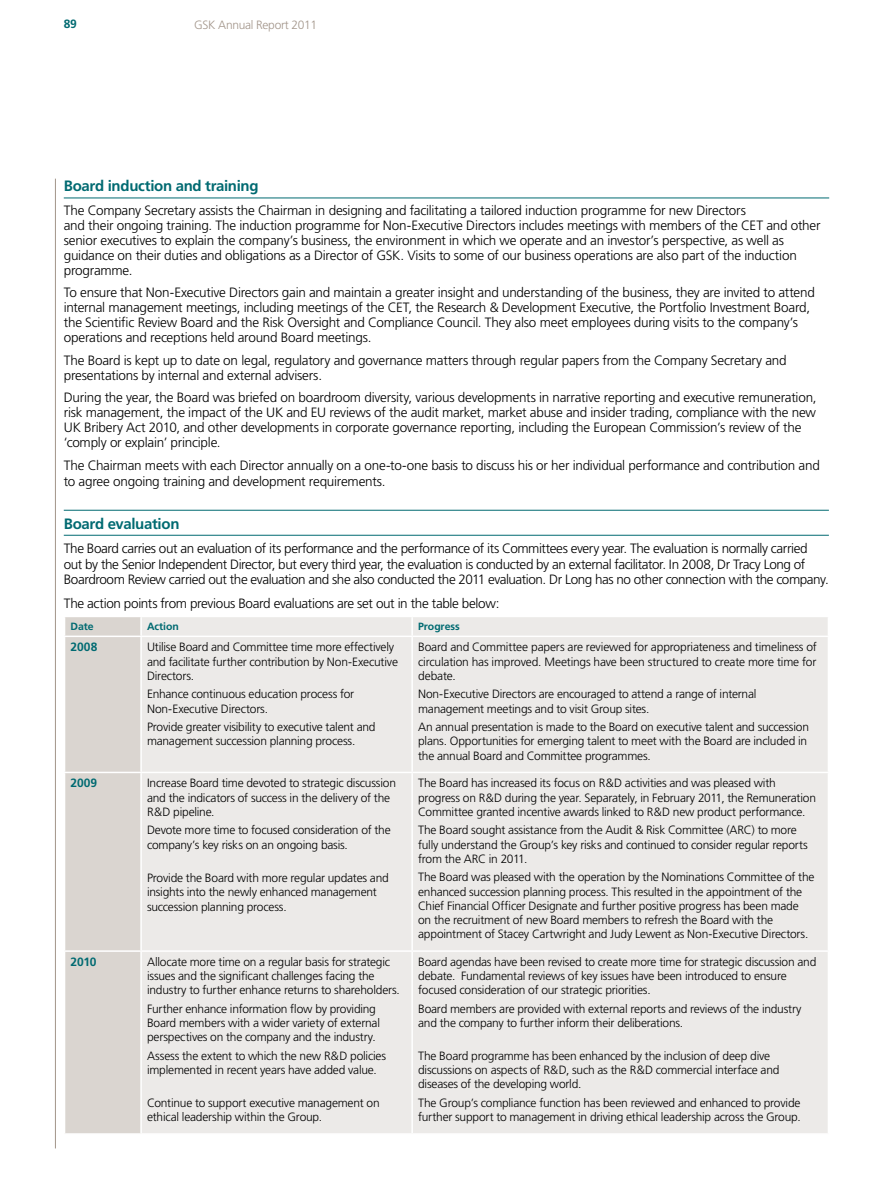
<style>
.page{position:relative;width:893px;height:1191px;background:#fff}
.page>*{position:absolute;margin:0;border:0;box-sizing:border-box;transform-origin:0 0}
.t1{font:700 15px "Frutiger";letter-spacing:-.02em;color:#006a71}
.t2{font:300 13.5px/15px "Frutiger";letter-spacing:-.02em;color:#000}
.t3{font:300 12px/14.2px "Frutiger";letter-spacing:-.02em;color:#000}
.t4{font:300 12px "Frutiger";letter-spacing:-.025em;color:#a2958a}
.t5{font:700 12px "Frutiger";letter-spacing:-.005em;color:#006a71}
.t6{font:700 10.5px "Frutiger";letter-spacing:-.005em;color:#006a71}
</style>
<div class="page">
<hr style="left:55px;top:179px;width:1px;height:969px;background:#a2958a">
<div style="left:142px;top:617px;width:686px;height:516px;background:#eceae8"></div>
<div style="left:65px;top:617px;width:76px;height:516px;background:#dad5d0"></div>
<svg style="left:411px;top:617px;width:2px;height:18px"></svg>
<hr style="left:64px;top:635px;width:77px;height:2px;background:#fff">
<hr style="left:141px;top:635px;width:271px;height:2px;background:#fff">
<hr style="left:140px;top:637px;width:2px;height:134px;background:#fff">
<hr style="left:412px;top:635px;width:417px;height:2px;background:#fff">
<hr style="left:411px;top:637px;width:2px;height:134px;background:#fff">
<hr style="left:64px;top:771px;width:77px;height:2px;background:#fff">
<hr style="left:141px;top:771px;width:271px;height:2px;background:#fff">
<hr style="left:140px;top:773px;width:2px;height:177px;background:#fff">
<hr style="left:412px;top:771px;width:417px;height:2px;background:#fff">
<hr style="left:411px;top:773px;width:2px;height:177px;background:#fff">
<hr style="left:64px;top:950px;width:77px;height:1px;background:#fff">
<hr style="left:141px;top:950px;width:271px;height:1px;background:#fff">
<hr style="left:140px;top:951px;width:2px;height:182px;background:#fff">
<hr style="left:412px;top:950px;width:417px;height:1px;background:#fff">
<hr style="left:411px;top:951px;width:2px;height:182px;background:#fff">
<hr style="left:64px;top:198px;width:765px;height:1px;background:#006a71">
<hr style="left:64px;top:510px;width:765px;height:1px;background:#006a71">
<hr style="left:64px;top:535px;width:765px;height:1px;background:#006a71">
<p class="t5" style="left:64px;top:17px;width:15px">89</p>
<p class="t4" style="left:194px;top:18px;width:125px">GSK Annual Report 2011</p>
<p class="t1" style="left:64px;top:177px;width:196px">Board induction and training</p>
<p class="t2" style="left:64px;top:203px;width:758px">The Company Secretary assists the Chairman in designing and facilitating a tailored induction programme for new Directors<br>and their ongoing training. The induction programme for Non-Executive Directors includes meetings with members of the CET and other senior executives to explain the company’s business, the environment in which we operate and an investor’s perspective, as well as guidance on their duties and obligations as a Director of GSK. Visits to some of our business operations are also part of the induction programme.</p>
<p class="t2" style="left:64px;top:285px;width:753px">To ensure that Non-Executive Directors gain and maintain a greater insight and understanding of the business, they are invited to attend internal management meetings, including meetings of the CET, the Research &amp; Development Executive, the Portfolio Investment Board, the Scientific Review Board and the Risk Oversight and Compliance Council. They also meet employees during visits to the company’s operations and receptions held around Board meetings.</p>
<p class="t2" style="left:64px;top:353px;width:724px">The Board is kept up to date on legal, regulatory and governance matters through regular papers from the Company Secretary and presentations by internal and external advisers.</p>
<p class="t2" style="left:64px;top:390px;width:754px">During the year, the Board was briefed on boardroom diversity, various developments in narrative reporting and executive remuneration, risk management, the impact of the UK and EU reviews of the audit market, market abuse and insider trading, compliance with the new UK Bribery Act 2010, and other developments in corporate governance reporting, including the European Commission’s review of the ‘comply or explain’ principle.</p>
<p class="t2" style="left:64px;top:457px;width:758px;line-height:15.8px">The Chairman meets with each Director annually on a one-to-one basis to discuss his or her individual performance and contribution and to agree ongoing training and development requirements.</p>
<p class="t1" style="left:64px;top:514px;width:117px">Board evaluation</p>
<p class="t2" style="left:64px;top:540px;width:766px;line-height:15.8px">The Board carries out an evaluation of its performance and the performance of its Committees every year. The evaluation is normally carried out by the Senior Independent Director, but every third year, the evaluation is conducted by an external facilitator. In 2008, Dr Tracy Long of<br>Boardroom Review carried out the evaluation and she also conducted the 2011 evaluation. Dr Long has no other connection with the company.</p>
<p class="t2" style="left:64px;top:595px;width:437px">The action points from previous Board evaluations are set out in the table below:</p>
<p class="t6" style="left:71px;top:620px;width:25px">Date</p>
<p class="t6" style="left:147px;top:620px;width:33px">Action</p>
<p class="t6" style="left:418px;top:620px;width:43px">Progress</p>
<p class="t5" style="left:71px;top:640px;width:28px">2008</p>
<p class="t3" style="left:147px;top:640px;width:252px">Utilise Board and Committee time more effectively and facilitate further contribution by Non-Executive<br>Directors.</p>
<p class="t3" style="left:147px;top:687px;width:209px">Enhance continuous education process for<br>Non-Executive Directors.</p>
<p class="t3" style="left:147px;top:720px;width:230px">Provide greater visibility to executive talent and management succession planning process.</p>
<p class="t3" style="left:418px;top:640px;width:400px;text-align:justify">Board and Committee papers are reviewed for appropriateness and timeliness of circulation has improved. Meetings have been structured to create more time for debate.</p>
<p class="t3" style="left:418px;top:687px;width:340px">Non-Executive Directors are encouraged to attend a range of internal management meetings and to visit Group sites.</p>
<p class="t3" style="left:418px;top:720px;width:392px">An annual presentation is made to the Board on executive talent and succession plans. Opportunities for emerging talent to meet with the Board are included in the annual Board and Committee programmes.</p>
<p class="t5" style="left:71px;top:776px;width:28px">2009</p>
<p class="t3" style="left:147px;top:776px;width:250px">Increase Board time devoted to strategic discussion and the indicators of success in the delivery of the<br>R&amp;D pipeline.</p>
<p class="t3" style="left:147px;top:823px;width:245px">Devote more time to focused consideration of the company’s key risks on an ongoing basis.</p>
<p class="t3" style="left:147px;top:870px;width:243px">Provide the Board with more regular updates and insights into the newly enhanced management succession planning process.</p>
<p class="t5" style="left:71px;top:954px;width:27px">2010</p>
<p class="t3" style="left:147px;top:954px;width:254px">Allocate more time on a regular basis for strategic issues and the significant challenges facing the industry to further enhance returns to shareholders.</p>
<p class="t3" style="left:147px;top:1001px;width:234px">Further enhance information flow by providing<br>Board members with a wider variety of external perspectives on the company and the industry.</p>
<p class="t3" style="left:147px;top:1048px;width:241px">Assess the extent to which the new R&amp;D policies implemented in recent years have added value.</p>
<p class="t3" style="left:147px;top:1095px;width:234px">Continue to support executive management on ethical leadership within the Group.</p>
<p class="t3" style="left:418px;top:776px;width:399px">The Board has increased its focus on R&amp;D activities and was pleased with progress on R&amp;D during the year. Separately, in February 2011, the Remuneration<br>Committee granted incentive awards linked to R&amp;D new product performance.</p>
<p class="t3" style="left:418px;top:823px;width:391px">The Board sought assistance from the Audit &amp; Risk Committee (ARC) to more fully understand the Group’s key risks and continued to consider regular reports from the ARC in 2011.</p>
<p class="t3" style="left:418px;top:870px;width:398px">The Board was pleased with the operation by the Nominations Committee of the enhanced succession planning process. This resulted in the appointment of the Chief Financial Officer Designate and further positive progress has been made on the recruitment of new Board members to refresh the Board with the appointment of Stacey Cartwright and Judy Lewent as Non-Executive Directors.</p>
<p class="t3" style="left:418px;top:954px;width:400px">Board agendas have been revised to create more time for strategic discussion and debate. Fundamental reviews of key issues have been introduced to ensure focused consideration of our strategic priorities.</p>
<p class="t3" style="left:418px;top:1001px;width:385px">Board members are provided with external reports and reviews of the industry and the company to further inform their deliberations.</p>
<p class="t3" style="left:418px;top:1048px;width:363px">The Board programme has been enhanced by the inclusion of deep dive discussions on aspects of R&amp;D, such as the R&amp;D commercial interface and diseases of the developing world.</p>
<p class="t3" style="left:418px;top:1095px;width:384px">The Group’s compliance function has been reviewed and enhanced to provide further support to management in driving ethical leadership across the Group.</p>
</div>
